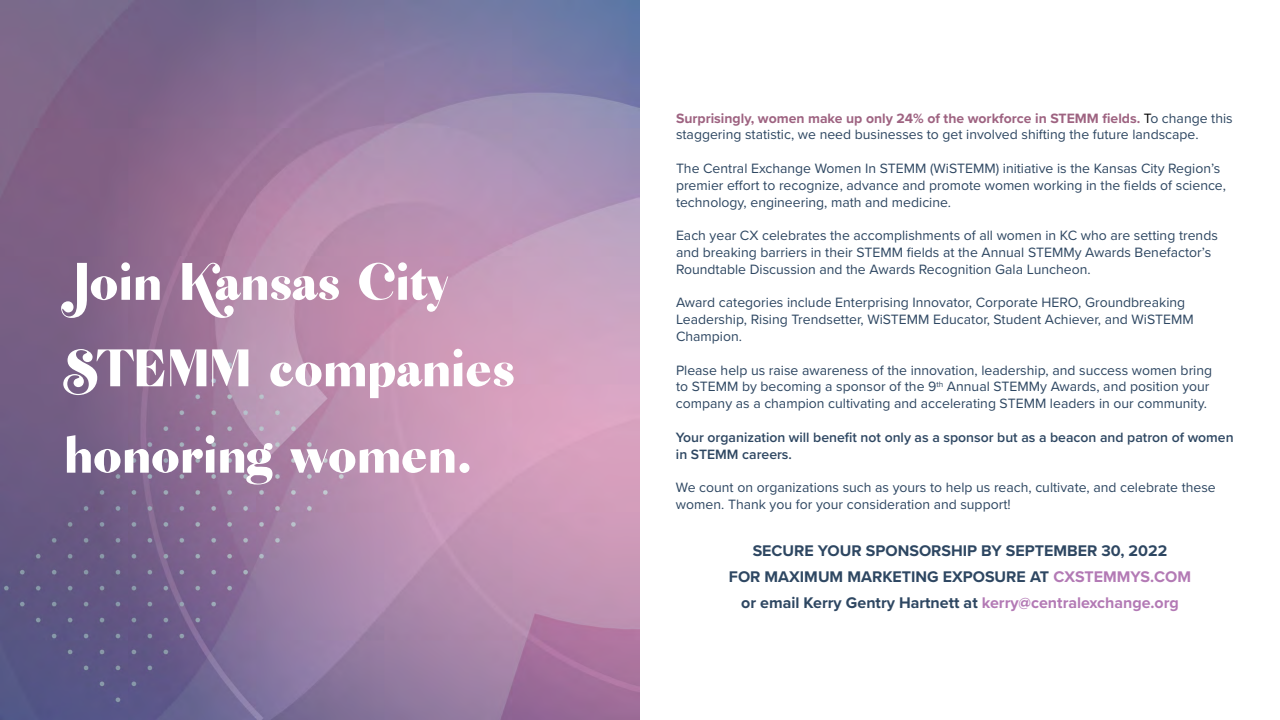
<style>
.page{position:relative;width:1280px;height:720px;background:#fff}
.page>*{position:absolute;margin:0;border:0;box-sizing:border-box;transform-origin:0 0}
.t1{font:72px/86.4px "Riley";color:#fff}
.t2{font:700 16px/26.2px "Proxima Nova";color:#2e4762;text-align:center}
.t3{font:14px/16.8px "Proxima Nova";color:#2e4762}
.t4{font:600 14px/16.8px "Proxima Nova";color:#2e4762}
.s1{font-weight:700;color:#9e6381}
.s2{color:#000}
.s3{color:#b37ab5}
</style>
<div class="page">
<img style="left:0;top:0;width:640px;height:720px">
<h1 class="t1" style="left:64px;top:239px;width:452px">Join Kansas City<br>STEMM companies honoring women.</h1>
<p class="t3" style="left:676px;top:109px;width:558px"><span class="s1">Surprisingly, women make up only 24% of the workforce in STEMM fields.</span> <span class="s2">T</span>o change this staggering statistic, we need businesses to get involved shifting the future landscape.</p>
<p class="t3" style="left:676px;top:159px;width:551px">The Central Exchange Women In STEMM (WiSTEMM) initiative is the Kansas City Region’s premier effort to recognize, advance and promote women working in the fields of science, technology, engineering, math and medicine.</p>
<p class="t3" style="left:676px;top:227px;width:543px">Each year CX celebrates the accomplishments of all women in KC who are setting trends and breaking barriers in their STEMM fields at the Annual STEMMy Awards Benefactor’s<br>Roundtable Discussion and the Awards Recognition Gala Luncheon.</p>
<p class="t3" style="left:676px;top:294px;width:519px">Award categories include Enterprising Innovator, Corporate HERO, Groundbreaking<br>Leadership, Rising Trendsetter, WiSTEMM Educator, Student Achiever, and WiSTEMM<br>Champion.</p>
<p class="t3" style="left:676px;top:361px;width:538px">Please help us raise awareness of the innovation, leadership, and success women bring to STEMM by becoming a sponsor of the 9<sup>th</sup> Annual STEMMy Awards, and position your company as a champion cultivating and accelerating STEMM leaders in our community.</p>
<p class="t4" style="left:676px;top:428px;width:559px">Your organization will benefit not only as a sponsor but as a beacon and patron of women in STEMM careers.</p>
<p class="t3" style="left:676px;top:479px;width:541px">We count on organizations such as yours to help us reach, cultivate, and celebrate these women. Thank you for your consideration and support!</p>
<p class="t2" style="left:729px;top:537px;width:464px">SECURE YOUR SPONSORSHIP BY SEPTEMBER 30, 2022<br>FOR MAXIMUM MARKETING EXPOSURE AT <span class="s3">CXSTEMMYS.COM </span>or email Kerry Gentry Hartnett at <span class="s3">kerry@centralexchange.org</span></p>
</div>
